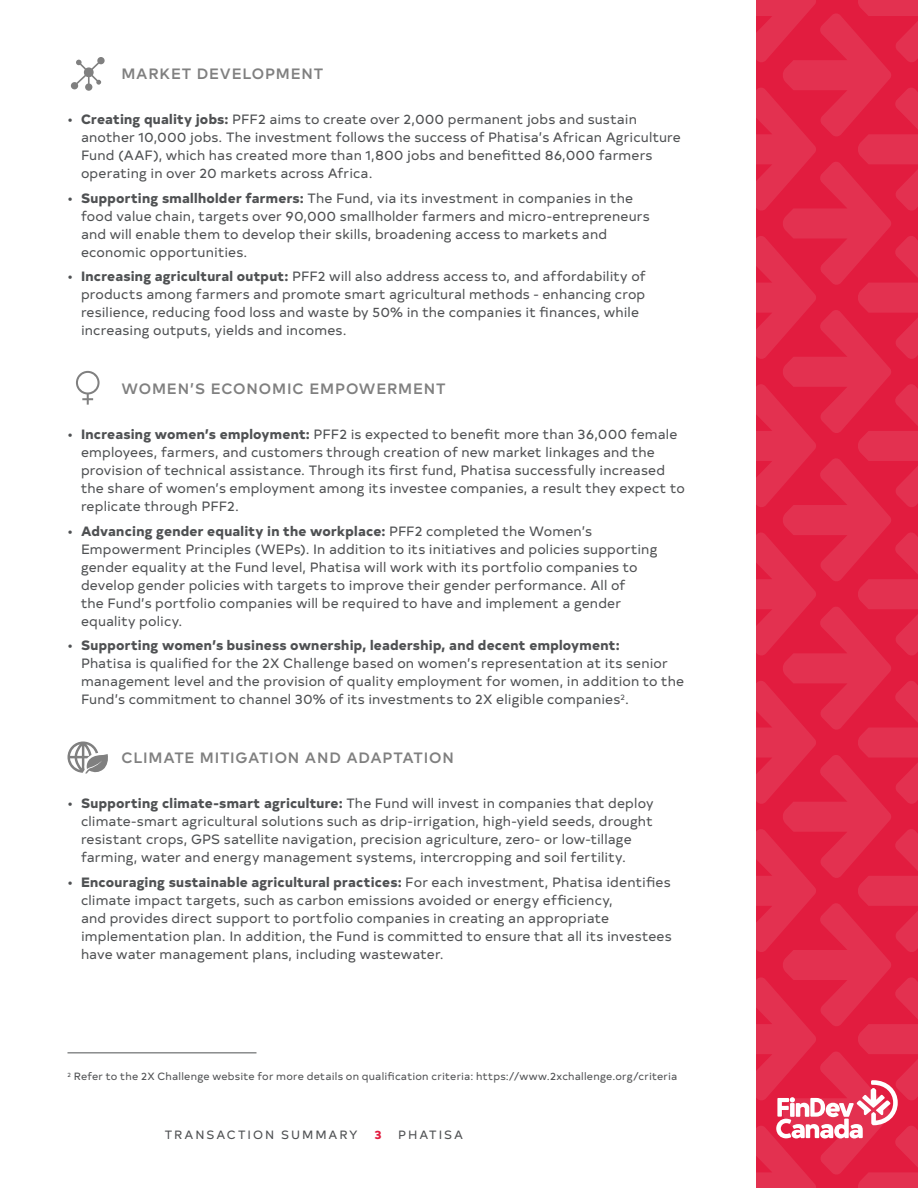
<style>
.page{position:relative;width:918px;height:1188px;background:#fff}
.page>*{position:absolute;margin:0;border:0;box-sizing:border-box;transform-origin:0 0}
.t1{font:500 15px "Typold";letter-spacing:.055em;color:#808080}
.t2{font:13.5px/18px "Typold";letter-spacing:.01em;color:#4f5153}
.t3{font:12px "Typold";letter-spacing:.16em;color:#4f5153}
.t4{font:800 12px "Typold";color:#e21c3f}
.Source_-_With_Rule{font:10.5px "Typold";letter-spacing:.02em;color:#4f5153}
.s1{font-weight:800}
</style>
<div class="page">
<svg style="left:756px;top:0;width:162px;height:1188px;background:#e2294a"></svg>
<svg style="left:76px;top:371px;width:24px;height:34px"></svg>
<svg style="left:71px;top:57px;width:34px;height:34px"></svg>
<svg style="left:68px;top:742px;width:40px;height:31px"></svg>
<hr style="left:68px;top:1052px;width:188px;height:1px;background:#4f5153">
<h3 class="t1" style="left:122px;top:61px;width:203px">MARKET DEVELOPMENT</h3>
<p class="t2" style="left:81px;top:109px;width:601px;text-indent:-14px">• <span class="s1">Creating quality jobs:</span> PFF2 aims to create over 2,000 permanent jobs and sustain another 10,000 jobs. The investment follows the success of Phatisa’s African Agriculture Fund (AAF), which has created more than 1,800 jobs and benefitted 86,000 farmers operating in over 20 markets across Africa.</p>
<p class="t2" style="left:81px;top:188px;width:570px;text-indent:-14px">• <span class="s1">Supporting smallholder farmers:</span> The Fund, via its investment in companies in the food value chain, targets over 90,000 smallholder farmers and micro‑entrepreneurs and will enable them to develop their skills, broadening access to markets and economic opportunities.</p>
<p class="t2" style="left:81px;top:266px;width:566px;text-indent:-14px">• <span class="s1">Increasing agricultural output:</span> PFF2 will also address access to, and affordability of products among farmers and promote smart agricultural methods ‑ enhancing crop resilience, reducing food loss and waste by 50% in the companies it finances, while increasing outputs, yields and incomes.</p>
<h3 class="t1" style="left:122px;top:376px;width:326px">WOMEN’S ECONOMIC EMPOWERMENT</h3>
<p class="t2" style="left:81px;top:424px;width:605px;text-indent:-14px">• <span class="s1">Increasing women’s employment:</span> PFF2 is expected to benefit more than 36,000 female employees, farmers, and customers through creation of new market linkages and the provision of technical assistance. Through its first fund, Phatisa successfully increased the share of women’s employment among its investee companies, a result they expect to replicate through PFF2.</p>
<p class="t2" style="left:81px;top:521px;width:578px;text-indent:-14px">• <span class="s1">Advancing gender equality in the workplace:</span> PFF2 completed the Women’s Empowerment Principles (WEPs). In addition to its initiatives and policies supporting gender equality at the Fund level, Phatisa will work with its portfolio companies to develop gender policies with targets to improve their gender performance. All of<br>the Fund’s portfolio companies will be required to have and implement a gender equality policy.</p>
<p class="t2" style="left:81px;top:635px;width:605px;text-indent:-14px">• <span class="s1">Supporting women’s business ownership, leadership, and decent employment:<br></span>Phatisa is qualified for the 2X Challenge based on women’s representation at its senior management level and the provision of quality employment for women, in addition to the Fund’s commitment to channel 30% of its investments to 2X eligible companies<sup>2</sup>.</p>
<h3 class="t1" style="left:122px;top:745px;width:334px">CLIMATE MITIGATION AND ADAPTATION</h3>
<p class="t2" style="left:81px;top:793px;width:574px;text-indent:-14px">• <span class="s1">Supporting climate‑smart agriculture:</span> The Fund will invest in companies that deploy climate‑smart agricultural solutions such as drip‑irrigation, high‑yield seeds, drought resistant crops, GPS satellite navigation, precision agriculture, zero‑ or low‑tillage farming, water and energy management systems, intercropping and soil fertility.</p>
<p class="t2" style="left:81px;top:872px;width:592px;text-indent:-14px">• <span class="s1">Encouraging sustainable agricultural practices:</span> For each investment, Phatisa identifies climate impact targets, such as carbon emissions avoided or energy efficiency,<br>and provides direct support to portfolio companies in creating an appropriate implementation plan. In addition, the Fund is committed to ensure that all its investees have water management plans, including wastewater.</p>
<p class="Source_-_With_Rule" style="left:68px;top:1068px;width:611px"><sup>2</sup> Refer to the 2X Challenge website for more details on qualification criteria: https://www.2xchallenge.org/criteria</p>
<p class="t3" style="left:165px;top:1125px;width:194px">TRANSACTION SUMMARY</p>
<p class="t4" style="left:374px;top:1124px;width:9px">3</p>
<p class="t3" style="left:398px;top:1125px;width:66px">PHATISA</p>
</div>
